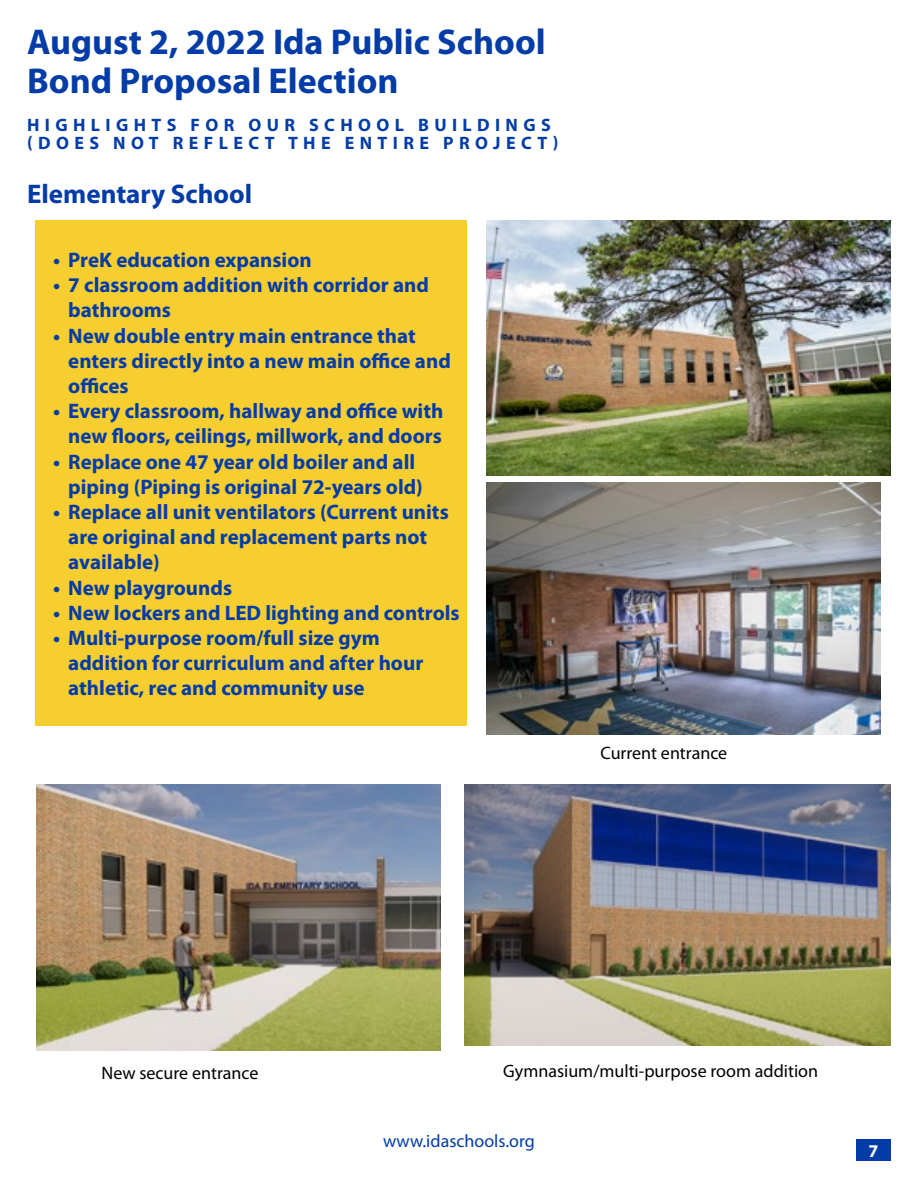
<style>
.page{position:relative;width:918px;height:1188px;background:#fff}
.page>*{position:absolute;margin:0;border:0;box-sizing:border-box;transform-origin:0 0}
.t1{font:700 36px/39px "Myriad Pro";color:#033ca7}
.t2{font:700 27px "Myriad Pro";color:#033ca7}
.t3{font:700 21px/25.2px "Myriad Pro";color:#033ca7}
.t4{font:18px "Myriad Pro";color:#000}
.t5{font:700 18px/18.8px "Myriad Pro";letter-spacing:.3em;color:#033ca7}
.t6{font:18px "Myriad Pro";color:#033ca7}
.t7{font:700 18px "Myriad Pro";color:#fff}
</style>
<div class="page">
<div style="left:856px;top:1139px;width:35px;height:22px;background:#033ca7"></div>
<img style="left:486px;top:221px;width:405px;height:255px">
<img style="left:486px;top:482px;width:394px;height:253px">
<div style="left:35px;top:221px;width:432px;height:505px;background:#f7ce30"></div>
<img style="left:37px;top:785px;width:404px;height:265px">
<img style="left:464px;top:784px;width:427px;height:262px">
<h1 class="t1" style="left:27px;top:21px;width:520px">August 2, 2022 Ida Public School<br>Bond Proposal Election</h1>
<p class="t5" style="left:27px;top:114px;width:533px">HIGHLIGHTS FOR OUR SCHOOL BUILDINGS (DOES NOT REFLECT THE ENTIRE PROJECT)</p>
<p class="t2" style="left:27px;top:176px;width:227px">Elementary School</p>
<p class="t3" style="left:53px;top:247px;width:260px">• PreK education expansion</p>
<p class="t3" style="left:68px;top:272px;width:362px;text-indent:-15px">• 7 classroom addition with corridor and bathrooms</p>
<p class="t3" style="left:68px;top:322px;width:384px;text-indent:-15px">• New double entry main entrance that enters directly into a new main office and offices</p>
<p class="t3" style="left:53px;top:398px;width:392px;text-align:right">• Every classroom, hallway and office with new floors, ceilings, millwork, and doors</p>
<p class="t3" style="left:68px;top:448px;width:356px;text-indent:-15px">• Replace one 47 year old boiler and all piping (Piping is original 72-years old)</p>
<p class="t3" style="left:68px;top:499px;width:382px;text-indent:-15px">• Replace all unit ventilators (Current units are original and replacement parts not available)</p>
<p class="t3" style="left:53px;top:574px;width:180px">• New playgrounds</p>
<p class="t3" style="left:53px;top:599px;width:408px">• New lockers and LED lighting and controls</p>
<p class="t3" style="left:68px;top:625px;width:357px;text-indent:-15px">• Multi-purpose room/full size gym addition for curriculum and after hour athletic, rec and community use</p>
<p class="t4" style="left:600px;top:742px;width:128px">Current entrance</p>
<p class="t4" style="left:102px;top:1062px;width:158px">New secure entrance</p>
<p class="t4" style="left:503px;top:1060px;width:316px">Gymnasium/multi-purpose room addition</p>
<p class="t6" style="left:383px;top:1130px;width:153px">www.idaschools.org</p>
<p class="t7" style="left:869px;top:1139px;width:11px">7</p>
</div>
